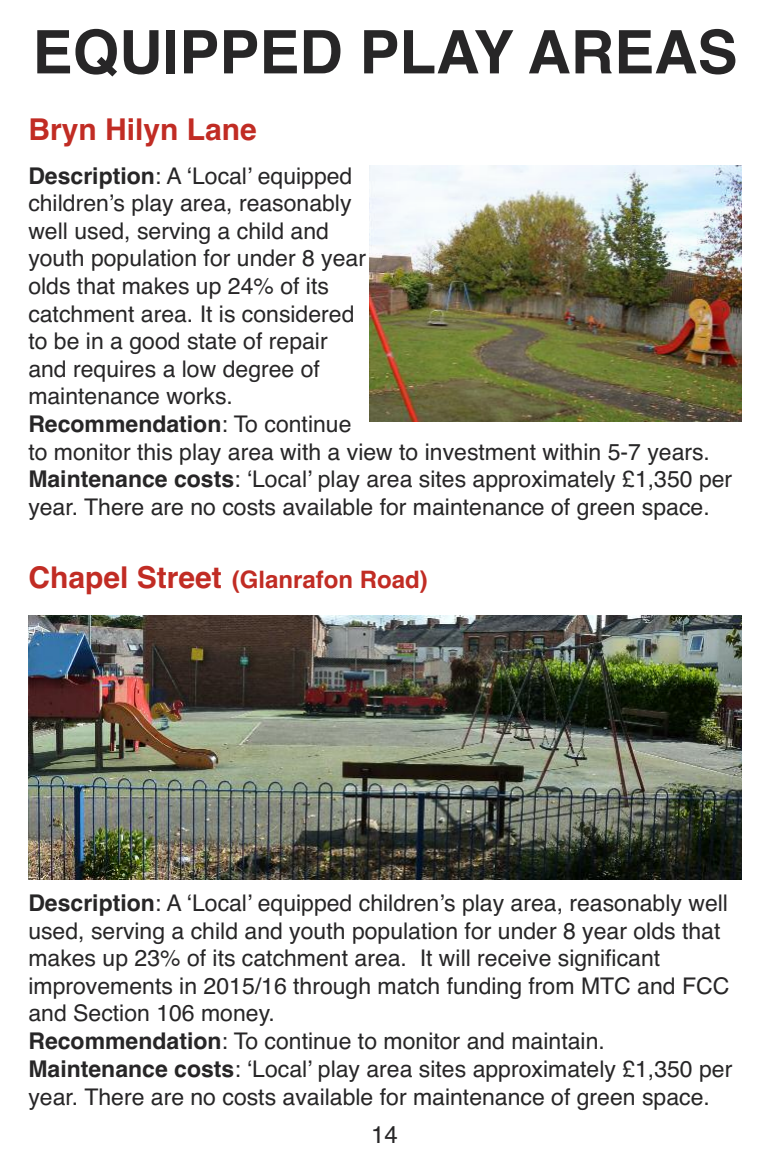
<style>
.page{position:relative;width:770px;height:1170px;background:#fff}
.page>*{position:absolute;margin:0;border:0;box-sizing:border-box;transform-origin:0 0}
.t1{font:700 60px "Helvetica";color:#272627}
.t2{font:700 30px "Helvetica";color:#c12c24}
.t3{font:700 24px "Helvetica";color:#c12c24}
.t4{font:24px "Helvetica";color:#272627}
.t5{font:23px/27.6px "Helvetica";color:#272627}
.s1{font-weight:700}
.s2{font-size:30px}
</style>
<div class="page">
<img style="left:28px;top:615px;width:713px;height:264px">
<img style="left:369px;top:166px;width:372px;height:255px">
<h1 class="t1" style="left:32px;top:18px;width:706px">EQUIPPED PLAY AREAS</h1>
<h2 class="t2" style="left:28px;top:112px;width:230px">Bryn Hilyn Lane</h2>
<p class="t5" style="left:28px;top:162px;width:705px"><span class="s1">Description</span>: A ‘Local’ equipped<br>children’s play area, reasonably<br>well used, serving a child and<br>youth population for under 8 year<br>olds that makes up 24% of its<br>catchment area. It is considered<br>to be in a good state of repair<br>and requires a low degree of<br>maintenance works.<br><span class="s1">Recommendation</span>: To continue<br>to monitor this play area with a view to investment within 5-7 years.<br><span class="s1">Maintenance costs</span>: ‘Local’ play area sites approximately £1,350 per year. There are no costs available for maintenance of green space.</p>
<p class="t3" style="left:28px;top:565px;width:401px"><span class="s2">Chapel Street</span> (Glanrafon Road)</p>
<p class="t5" style="left:28px;top:889px;width:705px"><span class="s1">Description</span>: A ‘Local’ equipped children’s play area, reasonably well used, serving a child and youth population for under 8 year olds that makes up 23% of its catchment area. It will receive significant improvements in 2015/16 through match funding from MTC and FCC and Section 106 money.<br><span class="s1">Recommendation</span>: To continue to monitor and maintain.<br><span class="s1">Maintenance costs</span>: ‘Local’ play area sites approximately £1,350 per year. There are no costs available for maintenance of green space.</p>
<p class="t4" style="left:371px;top:1120px;width:28px">14</p>
</div>
